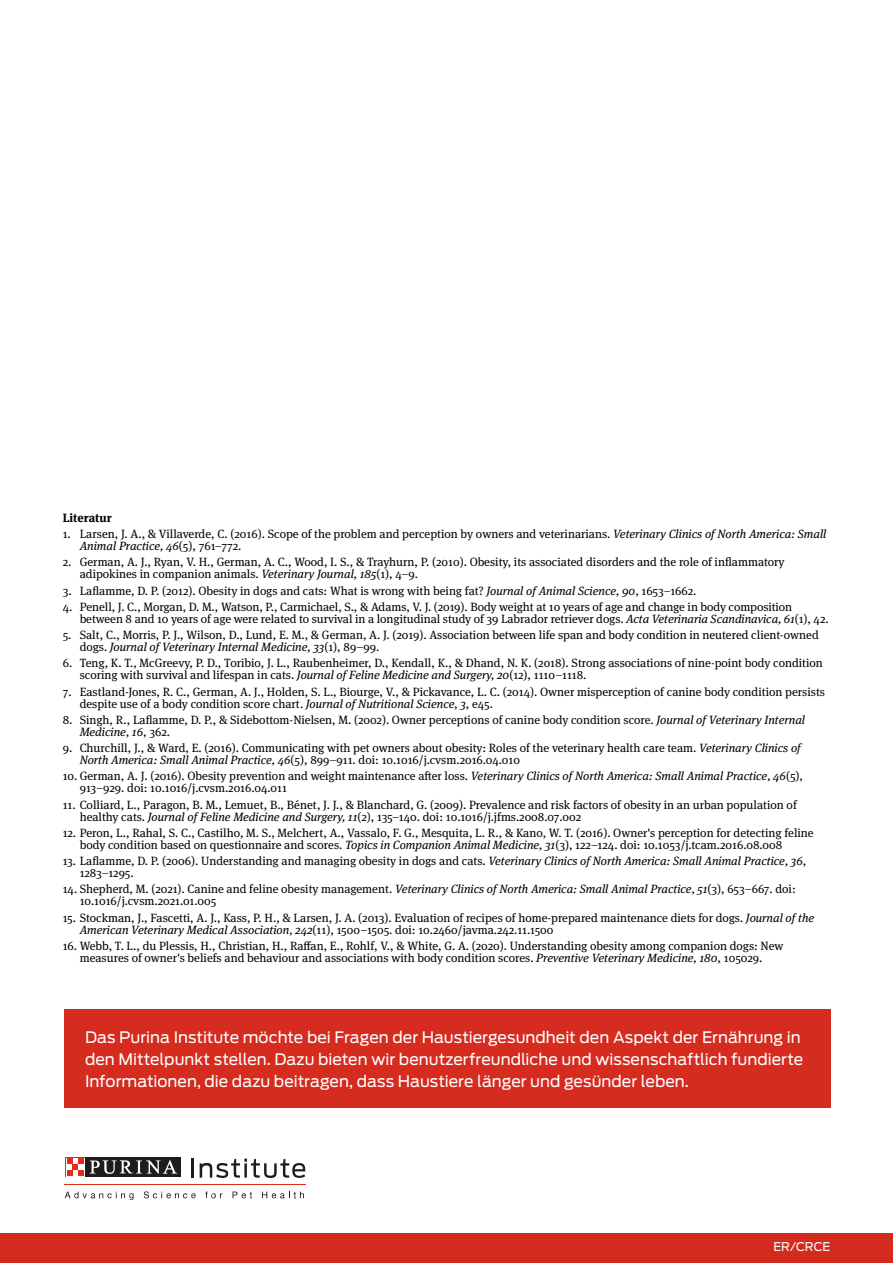
<style>
.page{position:relative;width:893px;height:1263px;background:#fff}
.page>*{position:absolute;margin:0;border:0;box-sizing:border-box;transform-origin:0 0}
.t1{font:15.75px/21.8px "Antenna";color:#fff}
.t2{font:12px/12px "Meta Serif Pro";color:#000}
.t3{font:700 12px "Meta Serif Pro";color:#000}
.t4{font:12px "Antenna";letter-spacing:-.005em;color:#fff}
.s1{font-style:italic}
</style>
<div class="page">
<div style="left:0;top:1233px;width:893px;height:30px;background:#d52b1e"></div>
<hr style="left:65px;top:1184px;width:241px;height:1px;background:#e52a1b">
<svg style="left:192px;top:1158px;width:2px;height:19px"></svg>
<svg style="left:200px;top:1158px;width:105px;height:20px"></svg>
<svg style="left:65px;top:1191px;width:68px;height:9px"></svg>
<svg style="left:144px;top:1191px;width:52px;height:7px"></svg>
<svg style="left:205px;top:1191px;width:17px;height:7px"></svg>
<svg style="left:233px;top:1191px;width:19px;height:7px"></svg>
<svg style="left:262px;top:1191px;width:42px;height:7px"></svg>
<div style="left:65px;top:1157px;width:21px;height:20px;background:#1d1d1b"></div>
<svg style="left:65px;top:1157px;width:20px;height:20px"></svg>
<div style="left:86px;top:1157px;width:95px;height:20px;background:#1d1d1b"></div>
<svg style="left:90px;top:1160px;width:87px;height:14px"></svg>
<svg style="left:66px;top:1158px;width:18px;height:18px"></svg>
<svg style="left:67px;top:1158px;width:17px;height:17px"></svg>
<div style="left:64px;top:1009px;width:766px;height:99px;background:#d62b1f"></div>
<p class="t3" style="left:63px;top:508px;width:51px">Literatur</p>
<p class="t2" style="left:80px;top:527px;width:748px;text-indent:-17px">1. Larsen, J. A., &amp; Villaverde, C. (2016). Scope of the problem and perception by owners and veterinarians. <span class="s1">Veterinary Clinics of North America: Small<br>Animal Practice, 46</span>(5), 761–772.</p>
<p class="t2" style="left:80px;top:556px;width:706px;text-indent:-17px">2. German, A. J., Ryan, V. H., German, A. C., Wood, I. S., &amp; Trayhurn, P. (2010). Obesity, its associated disorders and the role of inflammatory adipokines in companion animals. <span class="s1">Veterinary Journal, 185</span>(1), 4–9.</p>
<p class="t2" style="left:63px;top:584px;width:635px">3. Laflamme, D. P. (2012). Obesity in dogs and cats: What is wrong with being fat? <span class="s1">Journal of Animal Science, 90</span>, 1653–1662.</p>
<p class="t2" style="left:80px;top:600px;width:750px;text-indent:-17px">4. Penell, J. C., Morgan, D. M., Watson, P., Carmichael, S., &amp; Adams, V. J. (2019). Body weight at 10 years of age and change in body composition between 8 and 10 years of age were related to survival in a longitudinal study of 39 Labrador retriever dogs. <span class="s1">Acta Veterinaria Scandinavica, 61</span>(1), 42.</p>
<p class="t2" style="left:80px;top:628px;width:741px;text-indent:-17px">5. Salt, C., Morris, P. J., Wilson, D., Lund, E. M., &amp; German, A. J. (2019). Association between life span and body condition in neutered client-owned dogs. <span class="s1">Journal of Veterinary Internal Medicine, 33</span>(1), 89–99.</p>
<p class="t2" style="left:80px;top:657px;width:745px;text-indent:-17px">6. Teng, K. T., McGreevy, P. D., Toribio, J. L., Raubenheimer, D., Kendall, K., &amp; Dhand, N. K. (2018). Strong associations of nine-point body condition scoring with survival and lifespan in cats. <span class="s1">Journal of Feline Medicine and Surgery, 20</span>(12), 1110–1118.</p>
<p class="t2" style="left:80px;top:685px;width:747px;text-indent:-17px">7. Eastland-Jones, R. C., German, A. J., Holden, S. L., Biourge, V., &amp; Pickavance, L. C. (2014). Owner misperception of canine body condition persists despite use of a body condition score chart. <span class="s1">Journal of Nutritional Science, 3</span>, e45.</p>
<p class="t2" style="left:80px;top:713px;width:727px;text-indent:-17px">8. Singh, R., Laflamme, D. P., &amp; Sidebottom-Nielsen, M. (2002). Owner perceptions of canine body condition score. <span class="s1">Journal of Veterinary Internal<br>Medicine, 16</span>, 362.</p>
<p class="t2" style="left:80px;top:741px;width:723px;text-indent:-17px">9. Churchill, J., &amp; Ward, E. (2016). Communicating with pet owners about obesity: Roles of the veterinary health care team. <span class="s1">Veterinary Clinics of<br>North America: Small Animal Practice, 46</span>(5), 899–911. doi: 10.1016/j.cvsm.2016.04.010</p>
<p class="t2" style="left:80px;top:770px;width:725px;text-indent:-17px">10. German, A. J. (2016). Obesity prevention and weight maintenance after loss. <span class="s1">Veterinary Clinics of North America: Small Animal Practice, 46</span>(5),<br>913–929. doi: 10.1016/j.cvsm.2016.04.011</p>
<p class="t2" style="left:80px;top:798px;width:719px;text-indent:-17px">11. Colliard, L., Paragon, B. M., Lemuet, B., Bénet, J. J., &amp; Blanchard, G. (2009). Prevalence and risk factors of obesity in an urban population of healthy cats. <span class="s1">Journal of Feline Medicine and Surgery, 11</span>(2), 135–140. doi: 10.1016/j.jfms.2008.07.002</p>
<p class="t2" style="left:80px;top:826px;width:735px;text-indent:-17px">12. Peron, L., Rahal, S. C., Castilho, M. S., Melchert, A., Vassalo, F. G., Mesquita, L. R., &amp; Kano, W. T. (2016). Owner's perception for detecting feline body condition based on questionnaire and scores. <span class="s1">Topics in Companion Animal Medicine, 31</span>(3), 122–124. doi: 10.1053/j.tcam.2016.08.008</p>
<p class="t2" style="left:80px;top:854px;width:728px;text-indent:-17px">13. Laflamme, D. P. (2006). Understanding and managing obesity in dogs and cats. <span class="s1">Veterinary Clinics of North America: Small Animal Practice, 36</span>,<br>1283–1295.</p>
<p class="t2" style="left:80px;top:883px;width:718px;text-indent:-17px">14. Shepherd, M. (2021). Canine and feline obesity management. <span class="s1">Veterinary Clinics of North America: Small Animal Practice, 51</span>(3), 653–667. doi:<br>10.1016/j.cvsm.2021.01.005</p>
<p class="t2" style="left:80px;top:911px;width:736px;text-indent:-17px">15. Stockman, J., Fascetti, A. J., Kass, P. H., &amp; Larsen, J. A. (2013). Evaluation of recipes of home-prepared maintenance diets for dogs. <span class="s1">Journal of the<br>American Veterinary Medical Association, 242</span>(11), 1500–1505. doi: 10.2460/javma.242.11.1500</p>
<p class="t2" style="left:63px;top:939px;width:722px;text-align:center">16. Webb, T. L., du Plessis, H., Christian, H., Raffan, E., Rohlf, V., &amp; White, G. A. (2020). Understanding obesity among companion dogs: New measures of owner's beliefs and behaviour and associations with body condition scores. <span class="s1">Preventive Veterinary Medicine, 180</span>, 105029.</p>
<p class="t1" style="left:85px;top:1026px;width:720px">Das Purina Institute möchte bei Fragen der Haustiergesundheit den Aspekt der Ernährung in den Mittelpunkt stellen. Dazu bieten wir benutzerfreundliche und wissenschaftlich fundierte<br>Informationen, die dazu beitragen, dass Haustiere länger und gesünder leben.</p>
<p class="t4" style="left:773px;top:1239px;width:58px">ER/CRCE</p>
</div>
